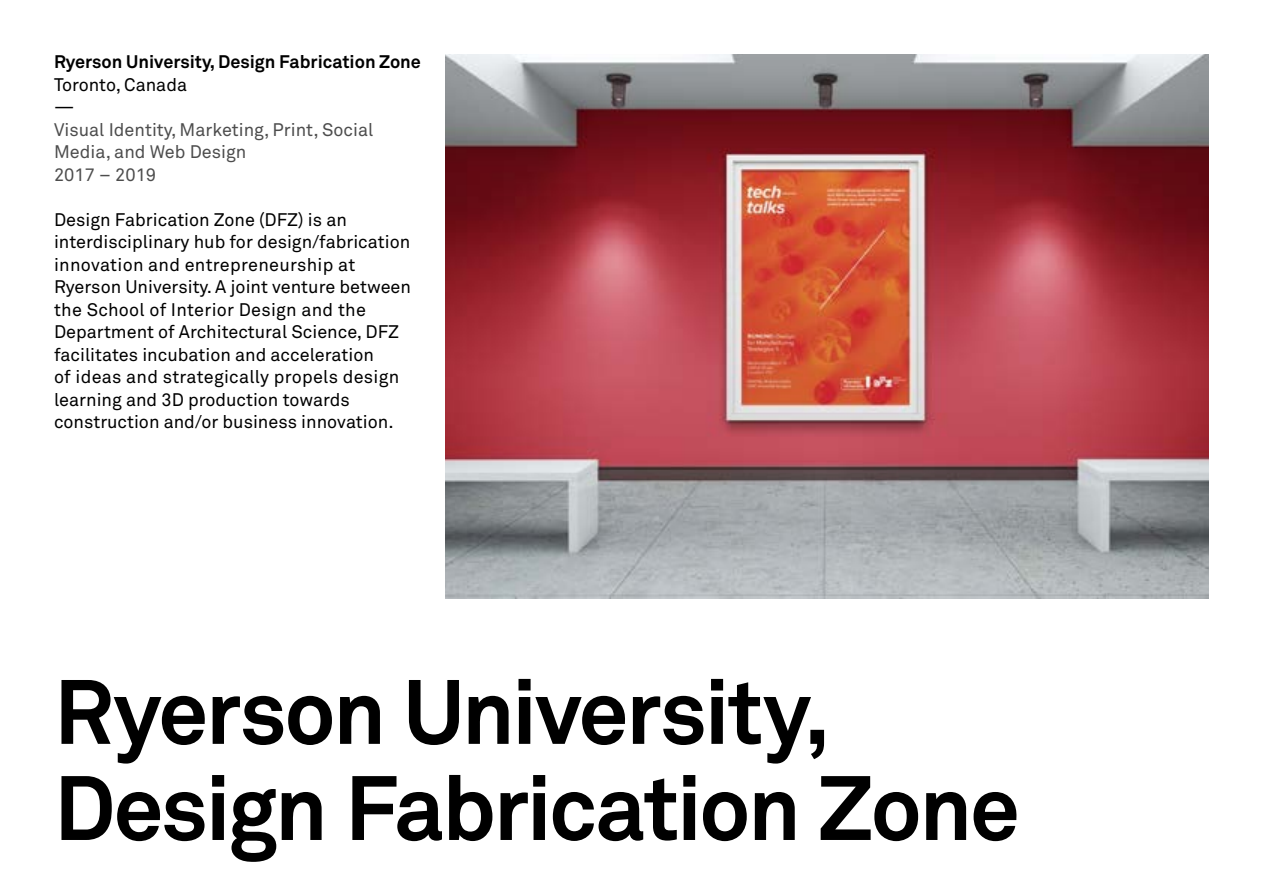
<style>
.page{position:relative;width:1263px;height:894px;background:#fff}
.page>*{position:absolute;margin:0;border:0;box-sizing:border-box;transform-origin:0 0}
.t1{font:700 90px/96px "Akkurat Std";letter-spacing:-.03em;color:#000}
.t2{font:18px/22.5px "Akkurat Std";color:#000}
.t3{font:18px/22.5px "Akkurat Std";color:#4d4d4d}
.t4{font:700 18px "Akkurat Std";color:#000}
</style>
<div class="page">
<img style="left:445px;top:54px;width:764px;height:544px">
<p class="t4" style="left:54px;top:51px;width:368px">Ryerson University, Design Fabrication Zone</p>
<p class="t2" style="left:54px;top:73px;width:135px">Toronto, Canada —</p>
<p class="t3" style="left:54px;top:118px;width:321px">Visual Identity, Marketing, Print, Social<br>Media, and Web Design<br>2017 – 2019</p>
<p class="t2" style="left:54px;top:208px;width:358px">Design Fabrication Zone (DFZ) is an interdisciplinary hub for design/fabrication innovation and entrepreneurship at Ryerson University. A joint venture between the School of Interior Design and the Department of Architectural Science, DFZ facilitates incubation and acceleration<br>of ideas and strategically propels design learning and 3D production towards construction and/or business innovation.</p>
<h1 class="t1" style="left:54px;top:663px;width:967px">Ryerson University,<br>Design Fabrication Zone</h1>
</div>
